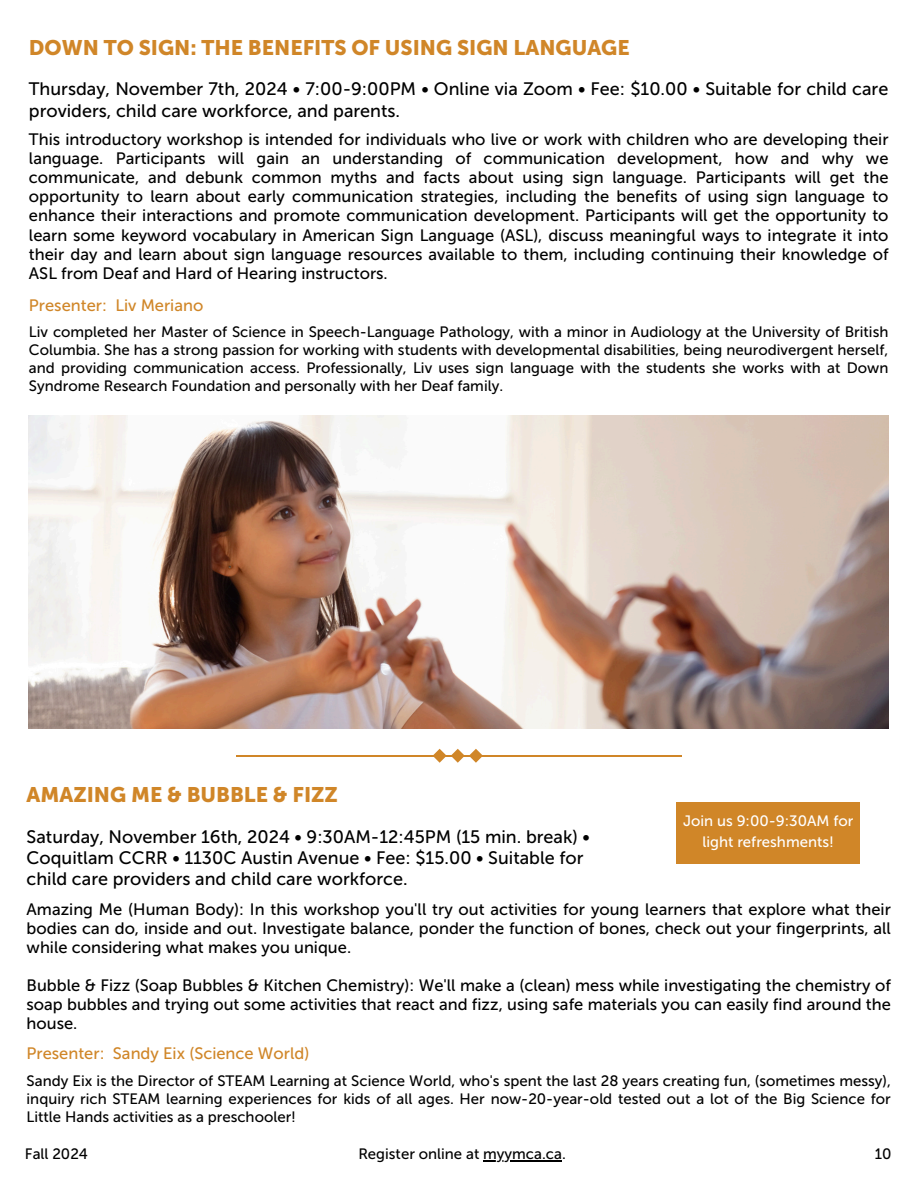
<style>
.page{position:relative;width:918px;height:1188px;background:#fff}
.page>*{position:absolute;margin:0;border:0;box-sizing:border-box;transform-origin:0 0}
.t1{font:21px "Museo Sans 900";color:#d08628}
.t2{font:18px/21.3px "Museo Sans 500";color:#000}
.t3{font:16.5px/19.2px "Museo Sans 500";color:#000;text-align:justify}
.t4{font:16.5px "Museo Sans 500";color:#d08628}
.t5{font:15px/18px "Museo Sans 500";color:#000;text-align:justify}
.t6{font:15px/21.3px "Museo Sans 500";color:#fff;text-align:center}
</style>
<div class="page">
<div style="left:677px;top:802px;width:183px;height:61px;background:#d08628"></div>
<hr style="left:236px;top:755px;width:445px;height:2px;background:#d08628">
<svg style="left:433px;top:749px;width:49px;height:13px"></svg>
<img style="left:29px;top:416px;width:859px;height:313px">
<hr style="left:483px;top:1160px;width:79px;height:1px;background:#000">
<p class="t1" style="left:29px;top:35px;width:602px">DOWN TO SIGN: THE BENEFITS OF USING SIGN LANGUAGE</p>
<p class="t2" style="left:29px;top:79px;width:861px">Thursday, November 7th, 2024 • 7:00-9:00PM • Online via Zoom • Fee: $10.00 • Suitable for child care providers, child care workforce, and parents.</p>
<p class="t3" style="left:29px;top:130px;width:861px">This introductory workshop is intended for individuals who live or work with children who are developing their language. Participants will gain an understanding of communication development, how and why we communicate, and debunk common myths and facts about using sign language. Participants will get the opportunity to learn about early communication strategies, including the benefits of using sign language to enhance their interactions and promote communication development. Participants will get the opportunity to learn some keyword vocabulary in American Sign Language (ASL), discuss meaningful ways to integrate it into their day and learn about sign language resources available to them, including continuing their knowledge of ASL from Deaf and Hard of Hearing instructors.</p>
<p class="t4" style="left:29px;top:296px;width:176px">Presenter: Liv Meriano</p>
<p class="t5" style="left:29px;top:323px;width:861px">Liv completed her Master of Science in Speech-Language Pathology, with a minor in Audiology at the University of British Columbia. She has a strong passion for working with students with developmental disabilities, being neurodivergent herself, and providing communication access. Professionally, Liv uses sign language with the students she works with at Down Syndrome Research Foundation and personally with her Deaf family.</p>
<h1 class="t1" style="left:27px;top:782px;width:313px">AMAZING ME &amp; BUBBLE &amp; FIZZ</h1>
<h2 class="t2" style="left:27px;top:826px;width:565px">Saturday, November 16th, 2024 • 9:30AM-12:45PM (15 min. break) •<br>Coquitlam CCRR • 1130C Austin Avenue • Fee: $15.00 • Suitable for child care providers and child care workforce.</h2>
<h2 class="t3" style="left:27px;top:899px;width:866px">Amazing Me (Human Body): In this workshop you'll try out activities for young learners that explore what their bodies can do, inside and out. Investigate balance, ponder the function of bones, check out your fingerprints, all while considering what makes you unique.</h2>
<h2 class="t3" style="left:27px;top:976px;width:866px">Bubble &amp; Fizz (Soap Bubbles &amp; Kitchen Chemistry): We'll make a (clean) mess while investigating the chemistry of soap bubbles and trying out some activities that react and fizz, using safe materials you can easily find around the house.</h2>
<p class="t4" style="left:27px;top:1043px;width:284px">Presenter: Sandy Eix (Science World)</p>
<p class="t5" style="left:27px;top:1071px;width:866px">Sandy Eix is the Director of STEAM Learning at Science World, who's spent the last 28 years creating fun, (sometimes messy), inquiry rich STEAM learning experiences for kids of all ages. Her now-20-year-old tested out a lot of the Big Science for Little Hands activities as a preschooler!</p>
<p class="t6" style="left:683px;top:810px;width:172px">Join us 9:00-9:30AM for light refreshments!</p>
<h2 class="t5" style="left:25px;top:1145px;width:65px">Fall 2024</h2>
<h2 class="t5" style="left:358px;top:1145px;width:209px">Register online at myymca.ca.</h2>
<h2 class="t5" style="left:875px;top:1145px;width:18px">10</h2>
</div>
